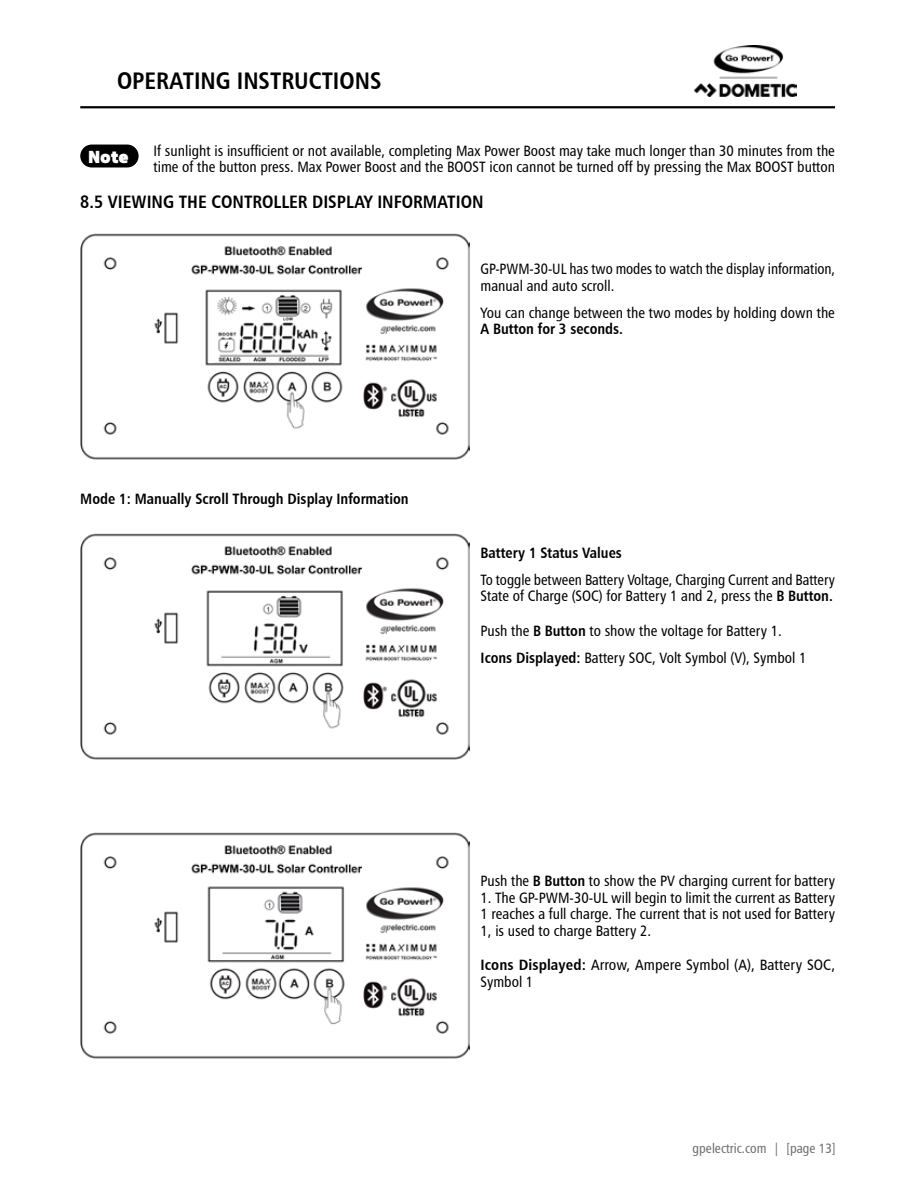
<style>
.page{position:relative;width:918px;height:1188px;background:#fff}
.page>*{position:absolute;margin:0;border:0;box-sizing:border-box;transform-origin:0 0}
.t1{font:24px "Humanist 777 BT Bold Condensed B";color:#000}
.t2{font:18px "Humanist 777 BT Bold Condensed B";color:#000}
.t3{font:15px/16.5px "Humanist 777 BT Roman Condensed B";color:#000}
.t4{font:15px "Humanist 777 BT Bold Condensed B";color:#000}
.t5{font:13.5px "Humanist 777 BT Roman Condensed B";color:#6d6e71}
.t6{font:13.5px "TT Supersize Bk";color:#fff}
.s1{font-family:"Humanist 777 BT Bold Condensed B"}
</style>
<div class="page">
<img style="left:694px;top:46px;width:103px;height:50px">
<hr style="left:80px;top:106px;width:755px;height:2px;background:#000">
<div style="left:80px;top:145px;width:59px;height:22px;background:#000;border-radius:11px"></div>
<img style="left:80px;top:233px;width:390px;height:227px">
<img style="left:80px;top:533px;width:390px;height:227px">
<img style="left:80px;top:832px;width:390px;height:227px">
<h1 class="t1" style="left:117px;top:66px;width:266px">OPERATING INSTRUCTIONS</h1>
<p class="t3" style="left:154px;top:142px;width:683px">If sunlight is insufficient or not available, completing Max Power Boost may take much longer than 30 minutes from the time of the button press. Max Power Boost and the BOOST icon cannot be turned off by pressing the Max BOOST button</p>
<p class="t2" style="left:80px;top:191px;width:405px">8.5 VIEWING THE CONTROLLER DISPLAY INFORMATION</p>
<p class="t6" style="left:89px;top:150px;width:42px">Note</p>
<p class="t4" style="left:80px;top:489px;width:330px">Mode 1: Manually Scroll Through Display Information</p>
<p class="t3" style="left:481px;top:261px;width:356px">GP-PWM-30-UL has two modes to watch the display information, manual and auto scroll.</p>
<p class="t3" style="left:481px;top:304px;width:356px">You can change between the two modes by holding down the</p>
<p class="t4" style="left:481px;top:320px;width:144px">A Button for 3 seconds.</p>
<p class="t4" style="left:481px;top:543px;width:143px">Battery 1 Status Values</p>
<p class="t3" style="left:481px;top:571px;width:356px">To toggle between Battery Voltage, Charging Current and Battery<br>State of Charge (SOC) for Battery 1 and 2, press the <span class="s1">B Button.</span></p>
<p class="t3" style="left:481px;top:617px;width:327px;line-height:27px">Push the <span class="s1">B Button</span> to show the voltage for Battery 1.<br><span class="s1">Icons Displayed:</span> Battery SOC, Volt Symbol (V), Symbol 1</p>
<p class="t3" style="left:481px;top:873px;width:356px">Push the <span class="s1">B Button</span> to show the PV charging current for battery</p>
<p class="t3" style="left:481px;top:889px;width:356px;text-align:justify">1. The GP-PWM-30-UL will begin to limit the current as Battery 1 reaches a full charge. The current that is not used for Battery 1, is used to charge Battery 2.</p>
<p class="t3" style="left:481px;top:957px;width:356px"><span class="s1">Icons Displayed:</span> Arrow, Ampere Symbol (A), Battery SOC,<br>Symbol 1</p>
<p class="t5" style="left:693px;top:1140px;width:145px">gpelectric.com | [page 13]</p>
</div>
